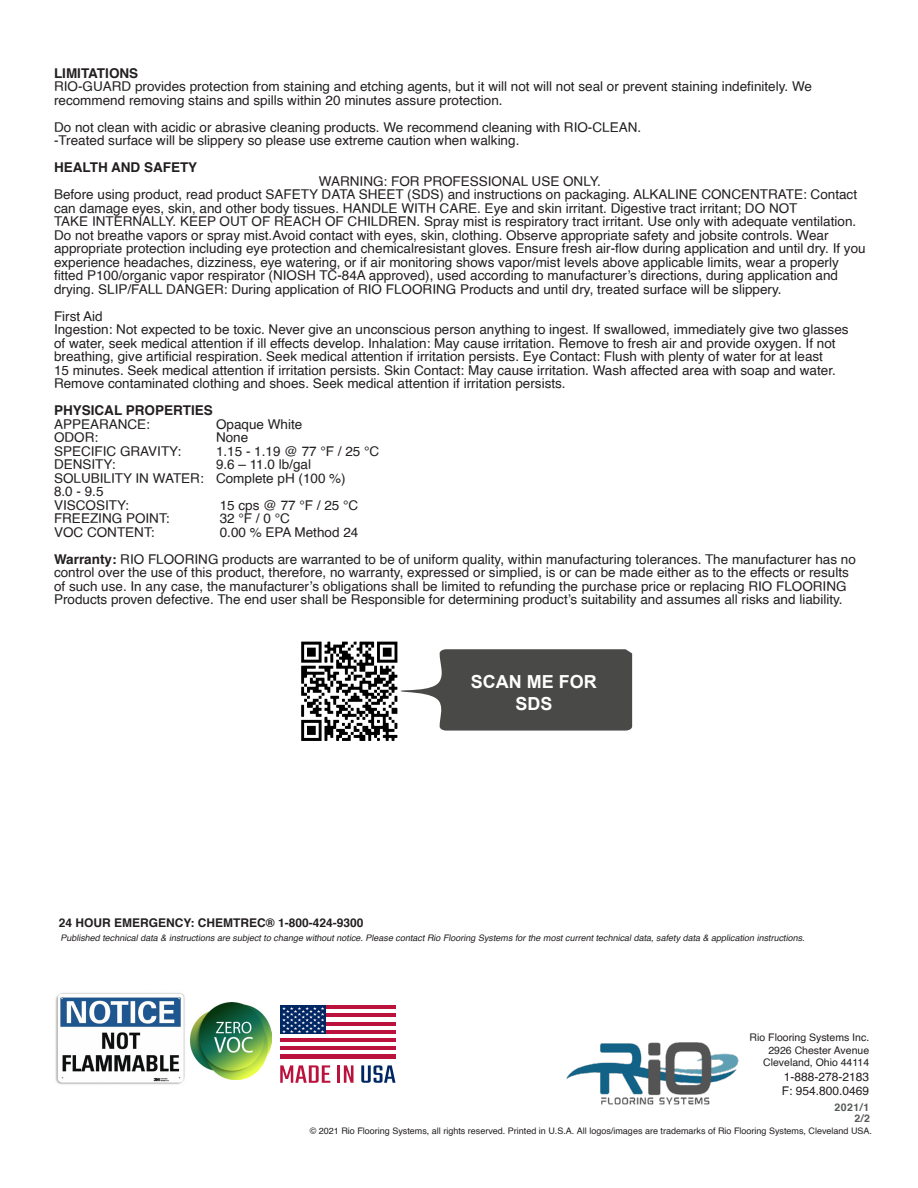
<style>
.page{position:relative;width:918px;height:1188px;background:#fff}
.page>*{position:absolute;margin:0;border:0;box-sizing:border-box;transform-origin:0 0}
.t1{font:700 18px/21.6px "Arial";color:#fff;text-align:center}
.t2{font:13.5px/13.5px "Helvetica";color:#231f20}
.t3{font:700 13.5px "Helvetica";color:#231f20}
.t4{font:700 12px "Helvetica";color:#231f20}
.t5{font:12px "Helvetica";color:#231f20}
.t6{font:10.5px "Helvetica";color:#231f20}
.t7{font:700 10.5px "Helvetica";color:#57585a}
.t8{font:italic 9px "Helvetica";color:#231f20}
.t9{font:9px "Helvetica";color:#231f20}
.s1{font-weight:700}
</style>
<div class="page">
<img style="left:301px;top:641px;width:100px;height:100px">
<svg style="left:401px;top:649px;width:231px;height:82px"></svg>
<img style="left:566px;top:1042px;width:173px;height:63px">
<img style="left:55px;top:993px;width:130px;height:92px">
<img style="left:191px;top:1003px;width:81px;height:77px">
<div style="left:280px;top:1006px;width:46px;height:28px;background:#002663"></div>
<svg style="left:326px;top:1006px;width:70px;height:3px"></svg>
<svg style="left:326px;top:1013px;width:70px;height:1px"></svg>
<svg style="left:326px;top:1014px;width:70px;height:3px"></svg>
<hr style="left:326px;top:1022px;width:70px;height:4px;background:#ba123d">
<hr style="left:326px;top:1030px;width:70px;height:4px;background:#ba123d">
<hr style="left:280px;top:1038px;width:116px;height:4px;background:#ba123d">
<svg style="left:280px;top:1047px;width:116px;height:3px"></svg>
<svg style="left:280px;top:1054px;width:116px;height:1px"></svg>
<hr style="left:280px;top:1055px;width:116px;height:4px;background:#ba123d">
<svg style="left:282px;top:1007px;width:42px;height:26px"></svg>
<svg style="left:280px;top:1065px;width:50px;height:18px"></svg>
<hr style="left:337px;top:1065px;width:3px;height:18px;background:#ba123d">
<svg style="left:344px;top:1065px;width:10px;height:18px"></svg>
<svg style="left:361px;top:1065px;width:35px;height:18px"></svg>
<p class="t3" style="left:54px;top:62px;width:86px">LIMITATIONS</p>
<p class="t2" style="left:54px;top:80px;width:760px">RIO-GUARD provides protection from staining and etching agents, but it will not will not seal or prevent staining indefinitely. We recommend removing stains and spills within 20 minutes assure protection.</p>
<p class="t2" style="left:54px;top:121px;width:589px">Do not clean with acidic or abrasive cleaning products. We recommend cleaning with RIO-CLEAN.</p>
<p class="t2" style="left:54px;top:134px;width:467px">-Treated surface will be slippery so please use extreme caution when walking.</p>
<p class="t3" style="left:54px;top:156px;width:145px">HEALTH AND SAFETY</p>
<p class="t2" style="left:319px;top:175px;width:284px">WARNING: FOR PROFESSIONAL USE ONLY.</p>
<p class="t2" style="left:54px;top:188px;width:805px">Before using product, read product SAFETY DATA SHEET (SDS) and instructions on packaging. ALKALINE CONCENTRATE: Contact can damage eyes, skin, and other body tissues. HANDLE WITH CARE. Eye and skin irritant. Digestive tract irritant; DO NOT</p>
<p class="t2" style="left:54px;top:215px;width:813px">TAKE INTERNALLY. KEEP OUT OF REACH OF CHILDREN. Spray mist is respiratory tract irritant. Use only with adequate ventilation.<br>Do not breathe vapors or spray mist.Avoid contact with eyes, skin, clothing. Observe appropriate safety and jobsite controls. Wear appropriate protection including eye protection and chemicalresistant gloves. Ensure fresh air-flow during application and until dry. If you</p>
<p class="t2" style="left:54px;top:256px;width:786px;text-align:justify">experience headaches, dizziness, eye watering, or if air monitoring shows vapor/mist levels above applicable limits, wear a properly fitted P100/organic vapor respirator (NIOSH TC-84A approved), used according to manufacturer’s directions, during application and drying. SLIP/FALL DANGER: During application of RIO FLOORING Products and until dry, treated surface will be slippery.</p>
<p class="t2" style="left:54px;top:310px;width:50px">First Aid</p>
<p class="t2" style="left:54px;top:323px;width:796px">Ingestion: Not expected to be toxic. Never give an unconscious person anything to ingest. If swallowed, immediately give two glasses of water, seek medical attention if ill effects develop. Inhalation: May cause irritation. Remove to fresh air and provide oxygen. If not breathing, give artificial respiration. Seek medical attention if irritation persists. Eye Contact: Flush with plenty of water for at least<br>15 minutes. Seek medical attention if irritation persists. Skin Contact: May cause irritation. Wash affected area with soap and water.<br>Remove contaminated clothing and shoes. Seek medical attention if irritation persists.</p>
<p class="t3" style="left:54px;top:399px;width:160px">PHYSICAL PROPERTIES</p>
<p class="t2" style="left:54px;top:418px;width:98px">APPEARANCE:</p>
<p class="t2" style="left:216px;top:418px;width:88px">Opaque White</p>
<p class="t2" style="left:54px;top:431px;width:46px">ODOR:</p>
<p class="t2" style="left:216px;top:431px;width:34px">None</p>
<p class="t2" style="left:54px;top:445px;width:129px">SPECIFIC GRAVITY:</p>
<p class="t2" style="left:216px;top:445px;width:165px">1.15 - 1.19 @ 77 °F / 25 °C</p>
<p class="t2" style="left:54px;top:458px;width:63px">DENSITY:</p>
<p class="t2" style="left:216px;top:458px;width:97px">9.6 – 11.0 lb/gal</p>
<p class="t2" style="left:54px;top:472px;width:293px">SOLUBILITY IN WATER: Complete pH (100 %)</p>
<p class="t2" style="left:54px;top:485px;width:51px">8.0 - 9.5</p>
<p class="t2" style="left:54px;top:499px;width:77px">VISCOSITY:</p>
<p class="t2" style="left:220px;top:499px;width:140px">15 cps @ 77 °F / 25 °C</p>
<p class="t2" style="left:54px;top:512px;width:117px">FREEZING POINT:</p>
<p class="t2" style="left:220px;top:512px;width:72px">32 °F / 0 °C</p>
<p class="t2" style="left:54px;top:526px;width:102px">VOC CONTENT:</p>
<p class="t2" style="left:220px;top:526px;width:140px">0.00 % EPA Method 24</p>
<p class="t2" style="left:54px;top:553px;width:803px"><span class="s1">Warranty:</span> RIO FLOORING products are warranted to be of uniform quality, within manufacturing tolerances. The manufacturer has no control over the use of this product, therefore, no warranty, expressed or simplied, is or can be made either as to the effects or results of such use. In any case, the manufacturer’s obligations shall be limited to refunding the purchase price or replacing RIO FLOORING Products proven defective. The end user shall be Responsible for determining product’s suitability and assumes all risks and liability.</p>
<p class="t4" style="left:59px;top:913px;width:306px">24 HOUR EMERGENCY: CHEMTREC® 1-800-424-9300</p>
<p class="t1" style="left:471px;top:672px;width:127px">SCAN ME FOR<br>SDS</p>
<p class="t8" style="left:60px;top:931px;width:748px">Published technicaldata &amp; instructionsare subjectto change withoutnotice.Please contactRio Flooring Systemsforthe mostcurrenttechnicaldata,safetydata &amp; application instructions.</p>
<p class="t6" style="left:750px;top:1029px;width:121px">Rio Flooring Systems Inc.</p>
<p class="t6" style="left:768px;top:1042px;width:102px">2926 Chester Avenue</p>
<p class="t6" style="left:763px;top:1054px;width:108px">Cleveland, Ohio 44114</p>
<p class="t5" style="left:784px;top:1067px;width:87px">1-888-278-2183</p>
<p class="t5" style="left:782px;top:1082px;width:89px">F: 954.800.0469</p>
<p class="t7" style="left:835px;top:1099px;width:36px">2021/1</p>
<p class="t9" style="left:310px;top:1124px;width:564px">© 2021 Rio Flooring Systems, all rights reserved. Printed in U.S.A. All logos/images are trademarks of Rio Flooring Systems, Cleveland USA.</p>
<p class="t7" style="left:854px;top:1110px;width:17px">2/2</p>
</div>
